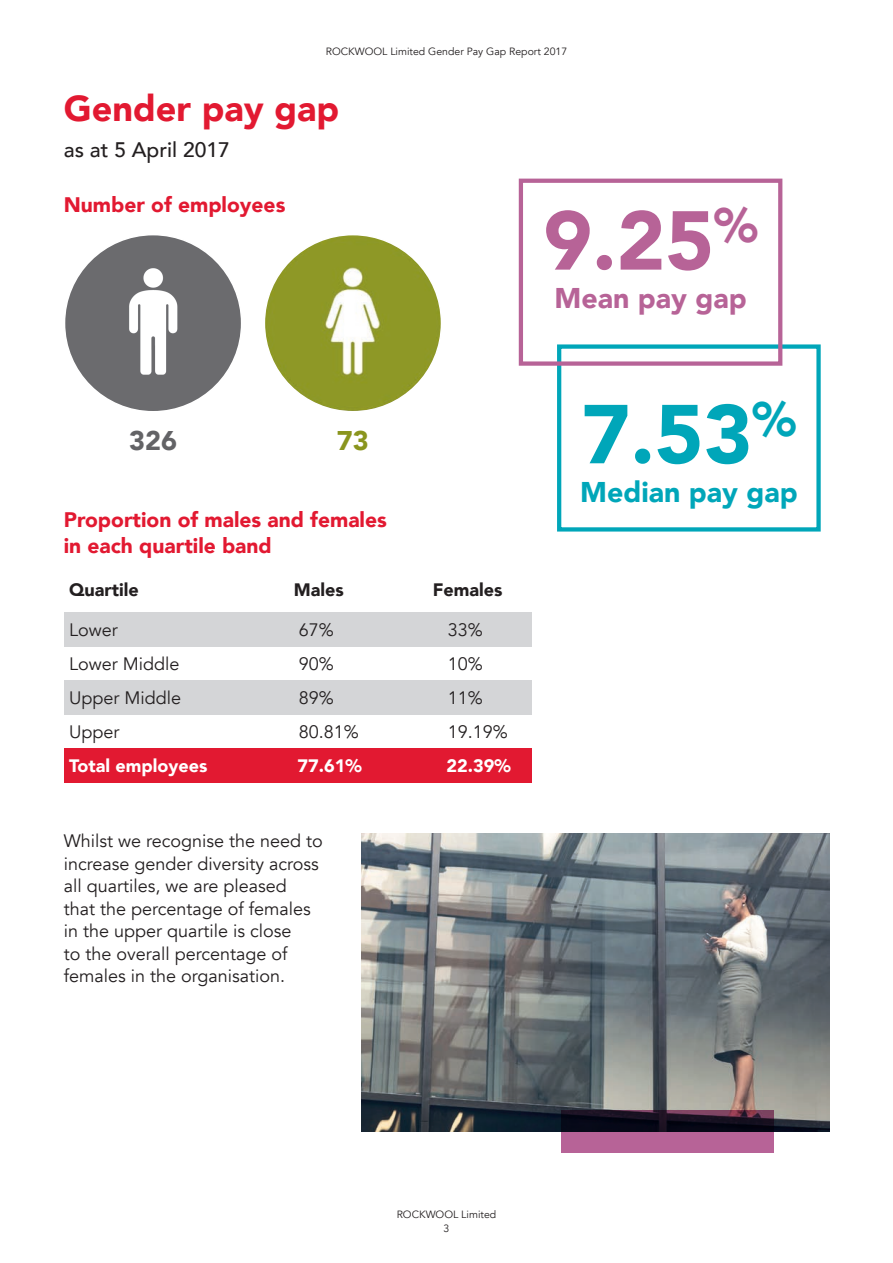
<style>
.page{position:relative;width:893px;height:1263px;background:#fff}
.page>*{position:absolute;margin:0;border:0;box-sizing:border-box;transform-origin:0 0}
.t1{font:900 82.5px "Avenir";color:#00a6b9}
.t2{font:900 82.5px "Avenir";color:#b76397}
.t3{font:900 36px "Avenir";color:#e21931}
.t4{font:900 28.5px "Avenir";color:#00a6b9}
.t5{font:900 28.5px "Avenir";color:#b76397}
.t6{font:900 27px "Avenir";color:#636366}
.t7{font:900 27px "Avenir";color:#8a951e}
.t8{font:900 21px/25.5px "Avenir";color:#e21931}
.t9{font:500 21px "Avenir";color:#231f20}
.t10{font:18px/22.5px "Avenir";color:#231f20}
.t11{font:900 18px "Avenir";color:#fff}
.t12{font:900 18px "Avenir";color:#231f20}
.t13{font:10.5px/13.5px "Avenir";color:#231f20;text-align:center}
</style>
<div class="page">
<img style="left:361px;top:833px;width:468px;height:298px">
<div style="left:64px;top:612px;width:467px;height:34px;background:#d4d5d7"></div>
<div style="left:64px;top:680px;width:467px;height:34px;background:#d4d5d7"></div>
<div style="left:64px;top:748px;width:467px;height:34px;background:#e21931"></div>
<img style="left:65px;top:235px;width:177px;height:177px;border-radius:89px">
<img style="left:264px;top:235px;width:177px;height:177px;border-radius:87px">
<div style="left:557px;top:344px;width:264px;height:187px;border:4px solid #00a6b9"></div>
<div style="left:519px;top:179px;width:263px;height:187px;border:4px solid #b76397"></div>
<svg style="left:561px;top:1110px;width:213px;height:42px;background:#66385a"></svg>
<p class="t13" style="left:326px;top:45px;width:243px">ROCKWOOL Limited Gender Pay Gap Report 2017</p>
<h2 class="t3" style="left:64px;top:78px;width:277px">Gender pay gap</h2>
<p class="t9" style="left:64px;top:132px;width:168px">as at 5 April 2017</p>
<p class="t8" style="left:64px;top:192px;width:223px">Number of employees</p>
<h3 class="t6" style="left:129px;top:418px;width:49px">326</h3>
<h3 class="t7" style="left:337px;top:418px;width:33px">73</h3>
<p class="t8" style="left:64px;top:506px;width:325px">Proportion of males and females in each quartile band</p>
<p class="t12" style="left:69px;top:575px;width:71px">Quartile</p>
<p class="t12" style="left:294px;top:575px;width:52px">Males</p>
<p class="t12" style="left:433px;top:575px;width:71px">Females</p>
<p class="t10" style="left:69px;top:618px;width:50px">Lower</p>
<p class="t10" style="left:299px;top:618px;width:37px">67%</p>
<p class="t10" style="left:448px;top:618px;width:37px">33%</p>
<p class="t10" style="left:69px;top:653px;width:112px">Lower Middle</p>
<p class="t10" style="left:299px;top:653px;width:37px">90%</p>
<p class="t10" style="left:448px;top:653px;width:37px">10%</p>
<p class="t10" style="left:69px;top:687px;width:113px">Upper Middle</p>
<p class="t10" style="left:299px;top:687px;width:37px">89%</p>
<p class="t10" style="left:448px;top:687px;width:37px">11%</p>
<p class="t10" style="left:69px;top:721px;width:52px">Upper</p>
<p class="t10" style="left:299px;top:721px;width:62px">80.81%</p>
<p class="t10" style="left:448px;top:721px;width:62px">19.19%</p>
<p class="t11" style="left:69px;top:750px;width:140px">Total employees</p>
<p class="t11" style="left:298px;top:750px;width:66px">77.61%</p>
<p class="t11" style="left:446px;top:750px;width:66px">22.39%</p>
<p class="t10" style="left:64px;top:830px;width:260px">Whilst we recognise the need to increase gender diversity across all quartiles, we are pleased<br>that the percentage of females in the upper quartile is close<br>to the overall percentage of females in the organisation.</p>
<h1 class="t2" style="left:543px;top:170px;width:216px">9.25<sup>%</sup></h1>
<h3 class="t5" style="left:554px;top:274px;width:194px">Mean pay gap</h3>
<h1 class="t1" style="left:582px;top:364px;width:216px">7.53<sup>%</sup></h1>
<h3 class="t4" style="left:580px;top:467px;width:219px">Median pay gap</h3>
<p class="t13" style="left:397px;top:1208px;width:101px">ROCKWOOL Limited<br>3</p>
</div>
